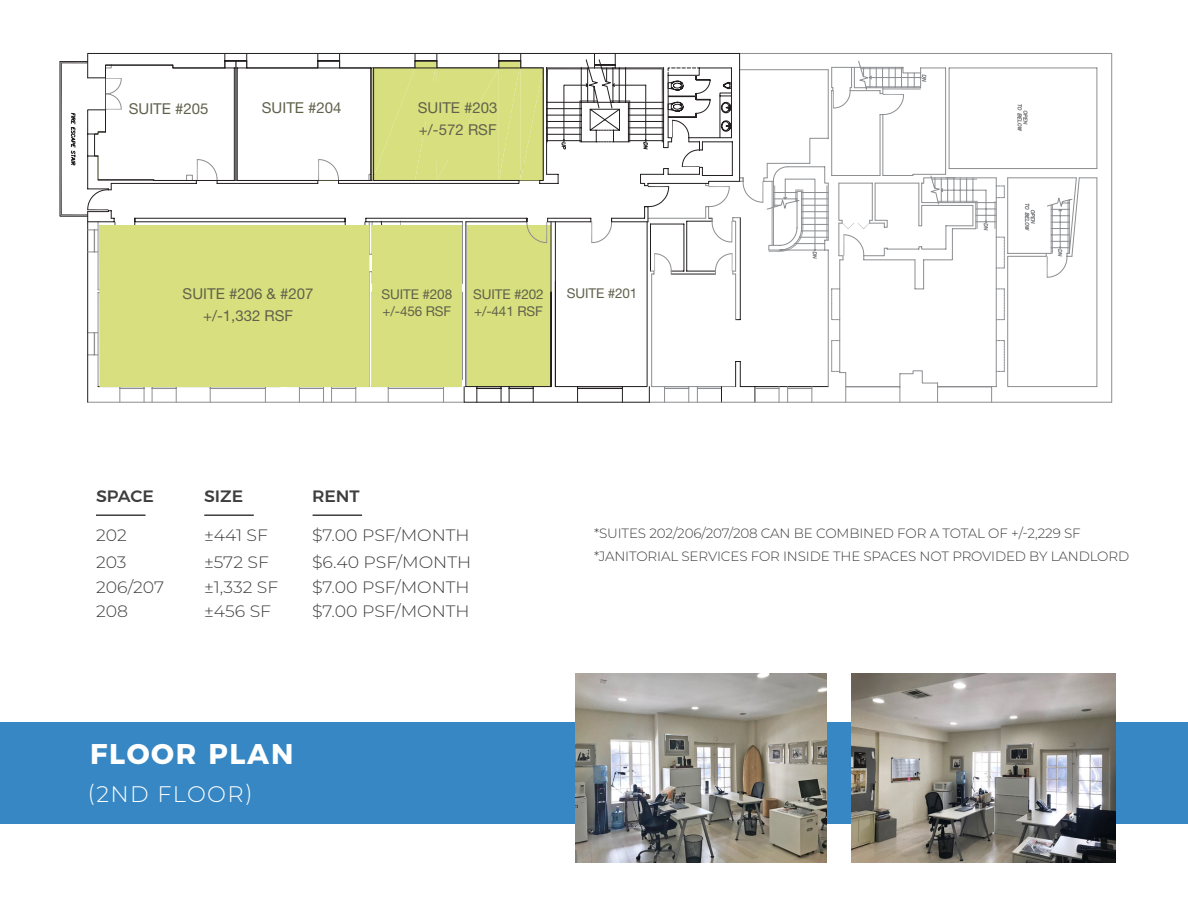
<style>
.page{position:relative;width:1188px;height:918px;background:#fff}
.page>*{position:absolute;margin:0;border:0;box-sizing:border-box;transform-origin:0 0}
.Head{font:700 28.5px "Montserrat";letter-spacing:.06em;color:#fff}
.Head-2{font:300 22.5px "Montserrat";letter-spacing:.06em;color:#fff}
.t1{font:300 16.5px "Montserrat";color:#3e3e3f;scale:1.05 1}
.t2{font:500 16.5px "Montserrat";color:#3e3e3f;scale:1.05 1}
.t3{font:15px "Helvetica Neue LT Std";color:#60614b}
.t4{font:300 13.5px "Montserrat";letter-spacing:-.01em;color:#3e3e3f}
.t5{font:13.5px "Helvetica Neue LT Std";letter-spacing:-.01em;color:#60614b}
</style>
<div class="page">
<div style="left:0;top:722px;width:1188px;height:101px;background:#3687c3"></div>
<svg style="left:740px;top:53px;width:372px;height:126px"></svg>
<svg style="left:803px;top:67px;width:224px;height:8px"></svg>
<svg style="left:861px;top:68px;width:42px;height:1px"></svg>
<svg style="left:803px;top:75px;width:294px;height:104px"></svg>
<svg style="left:88px;top:179px;width:1024px;height:224px"></svg>
<svg style="left:60px;top:53px;width:680px;height:164px"></svg>
<svg style="left:71px;top:68px;width:17px;height:154px"></svg>
<svg style="left:88px;top:65px;width:652px;height:337px"></svg>
<svg style="left:364px;top:61px;width:439px;height:259px"></svg>
<img style="left:576px;top:674px;width:250px;height:189px">
<hr style="left:313px;top:514px;width:49px;height:2px;background:#3e3e3f">
<hr style="left:96px;top:514px;width:50px;height:2px;background:#3e3e3f">
<hr style="left:204px;top:514px;width:50px;height:2px;background:#3e3e3f">
<img style="left:851px;top:674px;width:265px;height:189px">
<div style="left:96px;top:225px;width:273px;height:162px;background:#d8df7e"></div>
<div style="left:372px;top:225px;width:90px;height:162px;background:#d8df7e"></div>
<p class="t3" style="left:129px;top:100px;width:81px">SUITE #205</p>
<p class="t3" style="left:262px;top:98px;width:81px">SUITE #204</p>
<p class="t3" style="left:418px;top:98px;width:81px">SUITE #203</p>
<p class="t3" style="left:419px;top:121px;width:79px">+/-572 RSF</p>
<p class="t3" style="left:183px;top:285px;width:132px">SUITE #206 &amp; #207</p>
<p class="t3" style="left:203px;top:307px;width:92px">+/-1,332 RSF</p>
<p class="t5" style="left:382px;top:286px;width:72px">SUITE #208</p>
<p class="t5" style="left:383px;top:303px;width:70px">+/-456 RSF</p>
<p class="t5" style="left:473px;top:286px;width:72px">SUITE #202</p>
<p class="t5" style="left:474px;top:303px;width:70px">+/-441 RSF</p>
<p class="t5" style="left:567px;top:285px;width:72px">SUITE #201</p>
<p class="t2" style="left:96px;top:483px;width:57px">SPACE</p>
<p class="t2" style="left:204px;top:483px;width:39px">SIZE</p>
<p class="t2" style="left:312px;top:483px;width:47px">RENT</p>
<p class="t1" style="left:96px;top:524px;width:31px">202</p>
<p class="t1" style="left:204px;top:524px;width:63px">±441 SF</p>
<p class="t1" style="left:312px;top:524px;width:152px">$7.00 PSF/MONTH</p>
<p class="t1" style="left:96px;top:576px;width:66px">206/207</p>
<p class="t1" style="left:204px;top:576px;width:72px">±1,332 SF</p>
<p class="t1" style="left:312px;top:576px;width:152px">$7.00 PSF/MONTH</p>
<p class="t1" style="left:96px;top:600px;width:32px">208</p>
<p class="t1" style="left:204px;top:600px;width:65px">±456 SF</p>
<p class="t1" style="left:312px;top:600px;width:152px">$7.00 PSF/MONTH</p>
<p class="t1" style="left:96px;top:551px;width:31px">203</p>
<p class="t1" style="left:204px;top:551px;width:63px">±572 SF</p>
<p class="t1" style="left:312px;top:551px;width:153px">$6.40 PSF/MONTH</p>
<p class="Head" style="left:90px;top:731px;width:205px">FLOOR PLAN</p>
<p class="Head-2" style="left:88px;top:779px;width:167px">(2ND FLOOR)</p>
<p class="t4" style="left:594px;top:524px;width:488px">*SUITES 202/206/207/208 CAN BE COMBINED FOR A TOTAL OF +/-2,229 SF</p>
<p class="t4" style="left:594px;top:547px;width:537px">*JANITORIAL SERVICES FOR INSIDE THE SPACES NOT PROVIDED BY LANDLORD</p>
</div>
